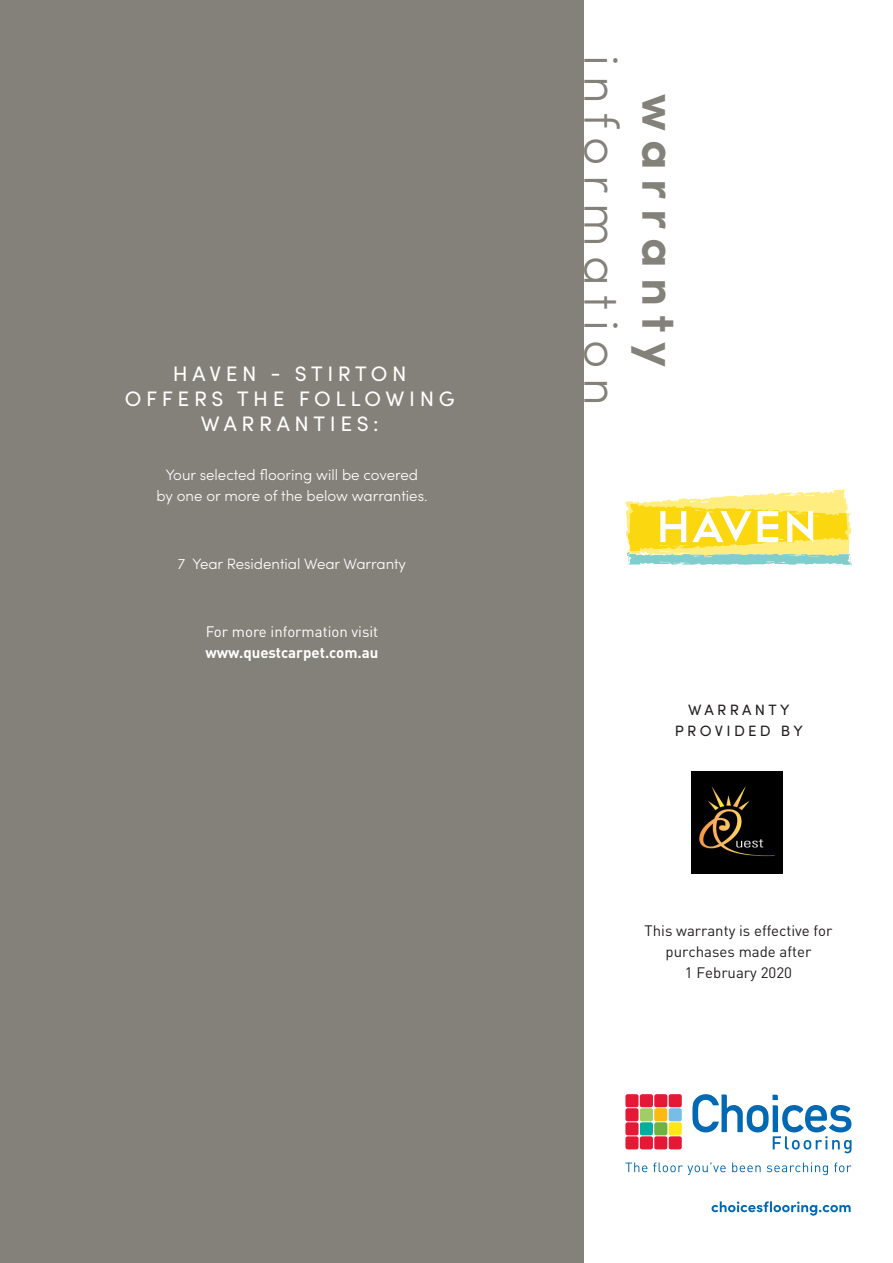
<style>
.page{position:relative;width:893px;height:1263px;background:#fff}
.page>*{position:absolute;margin:0;border:0;box-sizing:border-box;transform-origin:0 0}
.t1{font:300 48.45px/58.2px "Sofia Pro";letter-spacing:.2em;color:#84817a;text-align:center}
.t2{font:21px/25.2px "Sofia Pro";letter-spacing:.22em;color:#fff;text-align:center}
.t3{font:300 15px/21px "Sofia Pro";color:#fff;text-align:center}
.t4{font:15px/20.7px "DINOT";color:#231f20;text-align:center}
.t5{font:15px/21px "DINOT";color:#fff}
.t6{font:15px/21px "Sofia Pro";letter-spacing:.22em;color:#231f20;text-align:center}
.s1{font-weight:700}
</style>
<div class="page">
<div style="left:0;top:0;width:584px;height:1263px;background:#84817a"></div>
<svg style="left:625px;top:1094px;width:57px;height:55px;background:#cf7163"></svg>
<svg style="left:692px;top:1094px;width:159px;height:59px"></svg>
<svg style="left:625px;top:1162px;width:22px;height:10px"></svg>
<svg style="left:653px;top:1162px;width:73px;height:13px"></svg>
<svg style="left:732px;top:1162px;width:29px;height:10px"></svg>
<svg style="left:767px;top:1162px;width:61px;height:13px"></svg>
<svg style="left:834px;top:1162px;width:17px;height:10px"></svg>
<svg style="left:711px;top:1201px;width:140px;height:14px"></svg>
<svg style="left:625px;top:490px;width:226px;height:76px"></svg>
<img style="left:691px;top:772px;width:91px;height:102px">
<p class="t2" style="left:125px;top:359px;width:331px">HAVEN - STIRTON<br>OFFERS THE FOLLOWING<br>WARRANTIES:</p>
<p class="t3" style="left:156px;top:464px;width:273px">Your selected flooring will be covered by one or more of the below warranties.</p>
<p class="t3" style="left:178px;top:552px;width:230px">7 Year Residential Wear Warranty</p>
<p class="t5" style="left:206px;top:620px;width:174px">For more information visit <span class="s1">www.questcarpet.com.au</span></p>
<p class="t1" style="left:691px;top:55px;width:352px;rotate:90deg"><span class="s1">warranty </span>information</p>
<p class="t6" style="left:675px;top:698px;width:129px">WARRANTY<br>PROVIDED BY</p>
<p class="t4" style="left:645px;top:920px;width:189px">This warranty is effective for purchases made after<br>1 February 2020</p>
</div>
